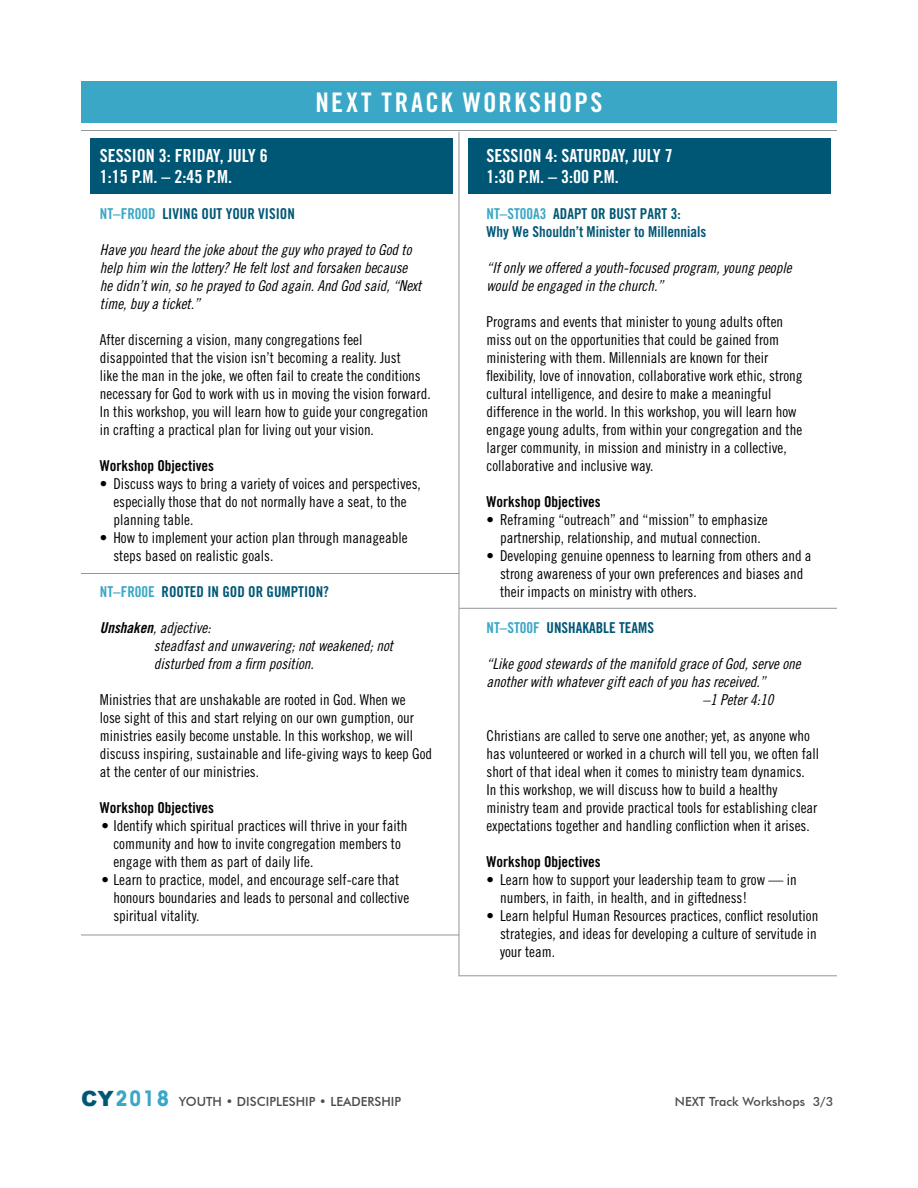
<style>
.page{position:relative;width:918px;height:1188px;background:#fff}
.page>*{position:absolute;margin:0;border:0;box-sizing:border-box;transform-origin:0 0}
.t1{font:27px "Trade Gothic Bold Cond Twenty";letter-spacing:.085em;color:#fff}
.t2{font:18px "Trade Gothic Bold Cond Twenty";color:#fff}
.t3{font:15px/18px "Trade Gothic Cond Eighteen";color:#000}
.t4{font:15px/18px "Trade Gothic Cond Eighteen Obl";color:#000}
.t5{font:15px "Trade Gothic Bold Cond Twenty";color:#005775}
.t6{font:15px "Trade Gothic Bold Cond Twenty";color:#000}
.t7{font:500 12.6px "Futura BT";color:#4c4c4e}
.s1{color:#3aa7c6}
.s2{font-family:"Trade Gothic Bold Cond Twenty Obl"}
.s3{font-family:"Arial";font-weight:900;font-size:21px;color:#005775}
.s4{font-family:"ITC Avant Garde Std";font-weight:700;font-stretch:condensed;font-size:21px;color:#3aa7c6}
</style>
<div class="page">
<div style="left:468px;top:138px;width:362px;height:55px;background:#005775"></div>
<div style="left:90px;top:138px;width:362px;height:55px;background:#005775"></div>
<div style="left:81px;top:81px;width:756px;height:42px;background:#3aa7c6"></div>
<hr style="left:459px;top:132px;width:1px;height:844px;background:#939598">
<hr style="left:81px;top:573px;width:378px;height:1px;background:#939598">
<hr style="left:81px;top:130px;width:756px;height:1px;background:#939598">
<hr style="left:459px;top:608px;width:378px;height:1px;background:#939598">
<hr style="left:81px;top:935px;width:378px;height:1px;background:#939598">
<hr style="left:459px;top:975px;width:378px;height:1px;background:#939598">
<p class="t1" style="left:316px;top:86px;width:288px">NEXT TRACK WORKSHOPS</p>
<p class="t2" style="left:100px;top:144px;width:169px">SESSION 3: FRIDAY, JULY 6</p>
<p class="t2" style="left:100px;top:166px;width:134px">1:15 P.M. – 2:45 P.M.</p>
<p class="t5" style="left:100px;top:205px;width:196px"><span class="s1">NT–FR00D</span> LIVING OUT YOUR VISION</p>
<p class="t4" style="left:100px;top:241px;width:323px">Have you heard the joke about the guy who prayed to God to help him win the lottery? He felt lost and forsaken because he didn’t win, so he prayed to God again. And God said, “Next time, buy a ticket.”</p>
<p class="t3" style="left:100px;top:331px;width:332px">After discerning a vision, many congregations feel disappointed that the vision isn’t becoming a reality. Just<br>like the man in the joke, we often fail to create the conditions necessary for God to work with us in moving the vision forward.<br>In this workshop, you will learn how to guide your congregation in crafting a practical plan for living out your vision.</p>
<p class="t6" style="left:100px;top:457px;width:116px">Workshop Objectives</p>
<p class="t3" style="left:113px;top:475px;width:309px;text-indent:-14px">• Discuss ways to bring a variety of voices and perspectives, especially those that do not normally have a seat, to the planning table.</p>
<p class="t3" style="left:113px;top:529px;width:296px;text-indent:-14px">• How to implement your action plan through manageable steps based on realistic goals.</p>
<p class="t5" style="left:100px;top:583px;width:231px"><span class="s1">NT–FR00E</span> ROOTED IN GOD OR GUMPTION?</p>
<p class="t4" style="left:100px;top:619px;width:112px"><span class="s2">Unshaken</span>, adjective:</p>
<p class="t4" style="left:154px;top:637px;width:241px">steadfast and unwavering; not weakened; not disturbed from a firm position.</p>
<p class="t3" style="left:100px;top:691px;width:334px">Ministries that are unshakable are rooted in God. When we<br>lose sight of this and start relying on our own gumption, our ministries easily become unstable. In this workshop, we will discuss inspiring, sustainable and life-giving ways to keep God at the center of our ministries.</p>
<p class="t6" style="left:100px;top:799px;width:116px">Workshop Objectives</p>
<p class="t3" style="left:113px;top:817px;width:296px;text-indent:-12px">• Identify which spiritual practices will thrive in your faith community and how to invite congregation members to engage with them as part of daily life.</p>
<p class="t3" style="left:113px;top:871px;width:297px;text-indent:-12px">• Learn to practice, model, and encourage self-care that honours boundaries and leads to personal and collective spiritual vitality.</p>
<p class="t2" style="left:487px;top:144px;width:188px">SESSION 4: SATURDAY, JULY 7</p>
<p class="t2" style="left:487px;top:166px;width:134px">1:30 P.M. – 3:00 P.M.</p>
<p class="t5" style="left:487px;top:205px;width:196px"><span class="s1">NT–ST00A3</span> ADAPT OR BUST PART 3:</p>
<p class="t5" style="left:487px;top:223px;width:221px">Why We Shouldn’t Minister to Millennials</p>
<p class="t4" style="left:487px;top:259px;width:306px">“If only we offered a youth-focused program, young people would be engaged in the church.”</p>
<p class="t3" style="left:487px;top:313px;width:318px">Programs and events that minister to young adults often miss out on the opportunities that could be gained from ministering with them. Millennials are known for their flexibility, love of innovation, collaborative work ethic, strong cultural intelligence, and desire to make a meaningful difference in the world. In this workshop, you will learn how engage young adults, from within your congregation and the larger community, in mission and ministry in a collective, collaborative and inclusive way.</p>
<p class="t6" style="left:487px;top:493px;width:116px">Workshop Objectives</p>
<p class="t3" style="left:487px;top:511px;width:282px;text-align:center">• Reframing “outreach” and “mission” to emphasize partnership, relationship, and mutual connection.</p>
<p class="t3" style="left:500px;top:547px;width:313px;text-indent:-14px">• Developing genuine openness to learning from others and a strong awareness of your own preferences and biases and their impacts on ministry with others.</p>
<p class="t5" style="left:487px;top:619px;width:169px"><span class="s1">NT–ST00F</span> UNSHAKABLE TEAMS</p>
<p class="t4" style="left:487px;top:655px;width:316px">“Like good stewards of the manifold grace of God, serve one</p>
<p class="t4" style="left:487px;top:673px;width:281px">another with whatever gift each of you has received.”</p>
<p class="t4" style="left:703px;top:691px;width:72px">–1 Peter 4:10</p>
<p class="t3" style="left:487px;top:727px;width:334px">Christians are called to serve one another; yet, as anyone who has volunteered or worked in a church will tell you, we often fall short of that ideal when it comes to ministry team dynamics.<br>In this workshop, we will discuss how to build a healthy ministry team and provide practical tools for establishing clear expectations together and handling confliction when it arises.</p>
<p class="t6" style="left:487px;top:853px;width:116px">Workshop Objectives</p>
<p class="t3" style="left:500px;top:871px;width:298px;text-indent:-14px">• Learn how to support your leadership team to grow — in numbers, in faith, in health, and in giftedness!</p>
<p class="t3" style="left:500px;top:907px;width:320px;text-align:justify;text-indent:-14px">• Learn helpful Human Resources practices, conflict resolution strategies, and ideas for developing a culture of servitude in your team.</p>
<p class="t7" style="left:81px;top:1094px;width:322px"><span class="s3">CY</span><span class="s4">2018</span> YOUTH • DISCIPLESHIP • LEADERSHIP</p>
<p class="t7" style="left:675px;top:1094px;width:160px">NEXT Track Workshops 3/3</p>
</div>
